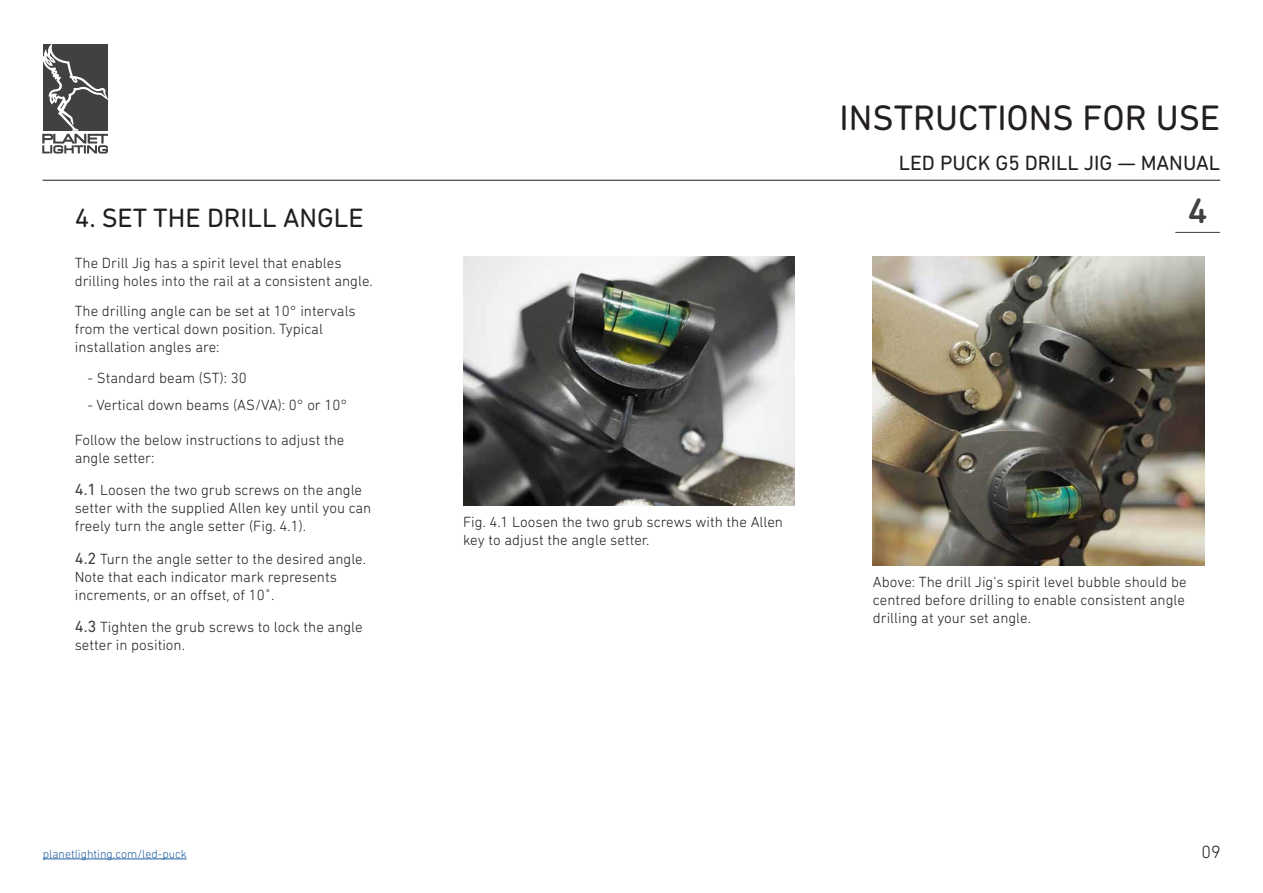
<style>
.page{position:relative;width:1263px;height:893px;background:#fff}
.page>*{position:absolute;margin:0;border:0;box-sizing:border-box;transform-origin:0 0}
.t1{font:36px "DIN Next Rounded LT Pro";color:#231f20}
.t2{font:500 36px "DIN Next Rounded LT Pro";color:#414142}
.t3{font:27px "DIN Next Rounded LT Pro";color:#231f20}
.t4{font:21px "DIN Next Rounded LT Pro";color:#231f20}
.t5{font:300 18px "DIN Next Rounded LT Pro";color:#231f20}
.t6{font:300 15px/18px "DIN Next Rounded LT Pro";color:#231f20}
.t7{font:300 12px "DIN Next Rounded LT Pro";color:#215e9f}
.s1{font-weight:400;font-size:16.5px;color:#414142}
</style>
<div class="page">
<hr style="left:43px;top:859px;width:144px;height:1px;background:#215e9f">
<svg style="left:42px;top:44px;width:66px;height:109px"></svg>
<img style="left:872px;top:256px;width:332px;height:309px">
<hr style="left:43px;top:180px;width:1177px;height:1px;background:#231f20">
<hr style="left:1175px;top:232px;width:45px;height:1px;background:#414142">
<img style="left:463px;top:256px;width:332px;height:249px">
<h1 class="t1" style="left:839px;top:97px;width:382px">INSTRUCTIONS FOR USE</h1>
<h3 class="t4" style="left:899px;top:151px;width:323px">LED PUCK G5 DRILL JIG — MANUAL</h3>
<h2 class="t3" style="left:75px;top:203px;width:290px">4. SET THE DRILL ANGLE</h2>
<h1 class="t2" style="left:1188px;top:190px;width:21px">4</h1>
<p class="t6" style="left:75px;top:253px;width:300px">The Drill Jig has a spirit level that enables drilling holes into the rail at a consistent angle.</p>
<p class="t6" style="left:75px;top:302px;width:283px">The drilling angle can be set at 10° intervals from the vertical down position. Typical installation angles are:</p>
<p class="t6" style="left:88px;top:369px;width:161px">- Standard beam (ST): 30</p>
<p class="t6" style="left:88px;top:395px;width:261px">- Vertical down beams (AS/VA): 0° or 10°</p>
<p class="t6" style="left:75px;top:430px;width:271px">Follow the below instructions to adjust the angle setter:</p>
<p class="t6" style="left:75px;top:481px;width:298px"><span class="s1">4.1</span> Loosen the two grub screws on the angle setter with the supplied Allen key until you can freely turn the angle setter (Fig. 4.1).</p>
<p class="t6" style="left:75px;top:549px;width:293px"><span class="s1">4.2</span> Turn the angle setter to the desired angle.<br>Note that each indicator mark represents increments, or an offset, of 10˚.</p>
<p class="t6" style="left:75px;top:618px;width:289px"><span class="s1">4.3</span> Tighten the grub screws to lock the angle setter in position.</p>
<p class="t6" style="left:463px;top:513px;width:322px">Fig. 4.1 Loosen the two grub screws with the Allen key to adjust the angle setter.</p>
<p class="t6" style="left:873px;top:573px;width:315px;text-align:justify">Above: The drill Jig's spirit level bubble should be centred before drilling to enable consistent angle drilling at your set angle.</p>
<p class="t7" style="left:43px;top:847px;width:145px">planetlighting.com/led-puck</p>
<p class="t5" style="left:1201px;top:841px;width:21px">09</p>
</div>
